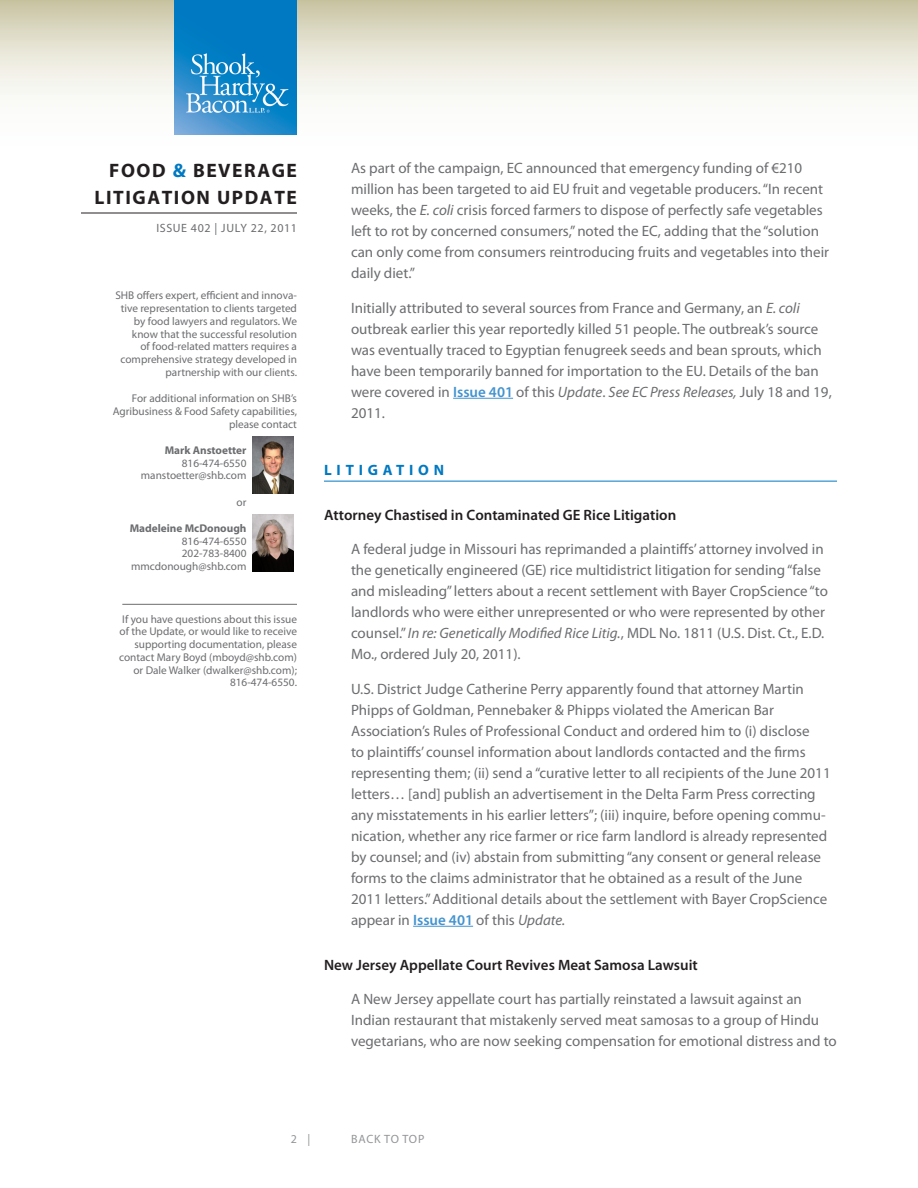
<style>
.page{position:relative;width:918px;height:1188px;background:#fff}
.page>*{position:absolute;margin:0;border:0;box-sizing:border-box;transform-origin:0 0}
.t1{font:700 19.5px/27px "Myriad Pro";letter-spacing:.08em;color:#231f20;text-align:right}
.Body{font:15px/21px "Myriad Pro";color:#6c6d70}
.Subhead{font:600 15px "Myriad Pro";color:#231f20}
.Head{font:700 15px "Myriad Pro";letter-spacing:.32em;color:#0079c2}
.t2{font:12px "Myriad Pro";letter-spacing:.05em;color:#6c6d70}
.Body-2{font:12px "Myriad Pro";letter-spacing:.06em;color:#939598}
.Body-3{font:11.25px/12.8px "Myriad Pro";color:#6c6d70;text-align:right}
.s1{color:#0079c2}
.s2{font-weight:700}
.s3{font-style:italic}
.s4{font-weight:600;color:#4393cf}
</style>
<div class="page">
<svg style="left:0;top:0;width:918px;height:135px"></svg>
<hr style="left:81px;top:213px;width:216px;height:1px;background:#231f20">
<img style="left:175px;top:0;width:122px;height:135px">
<hr style="left:453px;top:398px;width:60px;height:1px;background:#4393cf">
<hr style="left:324px;top:481px;width:513px;height:1px;background:#0079c2">
<hr style="left:413px;top:926px;width:60px;height:1px;background:#4393cf">
<hr style="left:122px;top:604px;width:175px;height:1px;background:#6c6d70">
<img style="left:253px;top:514px;width:40px;height:57px">
<img style="left:253px;top:436px;width:41px;height:58px">
<p class="t1" style="left:94px;top:156px;width:204px">FOOD <span class="s1">&amp;</span> BEVERAGE<br>LITIGATION UPDATE</p>
<p class="t2" style="left:156px;top:221px;width:142px">ISSUE 402 | JULY 22, 2011</p>
<p class="Body-3" style="left:115px;top:289px;width:183px">SHB offers expert, efficient and innova&shy;tive representation to clients targeted by food lawyers and regulators. We know that the successful resolution<br>of food-related matters requires a comprehensive strategy developed in partnership with our clients.</p>
<p class="Body-3" style="left:113px;top:392px;width:186px">For additional information on SHB’s<br>Agribusiness &amp; Food Safety capabilities, please contact</p>
<p class="Body-3" style="left:141px;top:444px;width:107px"><span class="s2">Mark Anstoetter<br></span>816-474-6550 manstoetter@shb.com</p>
<p class="Body-3" style="left:237px;top:495px;width:11px">or</p>
<p class="Body-3" style="left:130px;top:522px;width:118px"><span class="s2">Madeleine McDonough<br></span>816-474-6550<br>202-783-8400 mmcdonough@shb.com</p>
<p class="Body-3" style="left:119px;top:612px;width:179px">If you have questions about this issue of the Update, or would like to receive supporting documentation, please contact Mary Boyd (mboyd@shb.com) or Dale Walker (dwalker@shb.com);<br>816-474-6550.</p>
<p class="Body" style="left:351px;top:157px;width:480px">As part of the campaign, EC announced that emergency funding of €210 million has been targeted to aid EU fruit and vegetable producers. “In recent weeks, the <span class="s3">E. coli</span> crisis forced farmers to dispose of perfectly safe vegetables left to rot by concerned consumers,” noted the EC, adding that the “solution can only come from consumers reintroducing fruits and vegetables into their daily diet.”</p>
<p class="Body" style="left:351px;top:297px;width:482px">Initially attributed to several sources from France and Germany, an <span class="s3">E. coli </span>outbreak earlier this year reportedly killed 51 people. The outbreak’s source was eventually traced to Egyptian fenugreek seeds and bean sprouts, which have been temporarily banned for importation to the EU. Details of the ban were covered in <span class="s4">Issue 401</span> of this <span class="s3">Update</span>. <span class="s3">See EC Press Releases,</span> July 18 and 19, 2011.</p>
<p class="Head" style="left:324px;top:460px;width:122px">LITIGATION</p>
<p class="Subhead" style="left:324px;top:505px;width:354px">Attorney Chastised in Contaminated GE Rice Litigation</p>
<p class="Body" style="left:351px;top:538px;width:479px">A federal judge in Missouri has reprimanded a plaintiffs’ attorney involved in the genetically engineered (GE) rice multidistrict litigation for sending “false and misleading” letters about a recent settlement with Bayer CropScience “to landlords who were either unrepresented or who were represented by other counsel.” <span class="s3">In re: Genetically Modified Rice Litig.</span>, MDL No. 1811 (U.S. Dist. Ct., E.D.<br>Mo., ordered July 20, 2011).</p>
<p class="Body" style="left:351px;top:678px;width:481px">U.S. District Judge Catherine Perry apparently found that attorney Martin Phipps of Goldman, Pennebaker &amp; Phipps violated the American Bar Association’s Rules of Professional Conduct and ordered him to (i) disclose<br>to plaintiffs’ counsel information about landlords contacted and the firms representing them; (ii) send a “curative letter to all recipients of the June 2011 letters… [and] publish an advertisement in the Delta Farm Press correcting any misstatements in his earlier letters”; (iii) inquire, before opening commu&shy;nication, whether any rice farmer or rice farm landlord is already represented by counsel; and (iv) abstain from submitting “any consent or general release forms to the claims administrator that he obtained as a result of the June 2011 letters.” Additional details about the settlement with Bayer CropScience appear in <span class="s4">Issue 401</span> of this <span class="s3">Update.</span></p>
<p class="Subhead" style="left:324px;top:955px;width:375px">New Jersey Appellate Court Revives Meat Samosa Lawsuit</p>
<p class="Body" style="left:351px;top:988px;width:487px">A New Jersey appellate court has partially reinstated a lawsuit against an<br>Indian restaurant that mistakenly served meat samosas to a group of Hindu vegetarians, who are now seeking compensation for emotional distress and to</p>
<p class="Body-2" style="left:291px;top:1132px;width:21px">2 |</p>
<p class="Body-2" style="left:351px;top:1132px;width:75px">BACK TO TOP</p>
</div>
